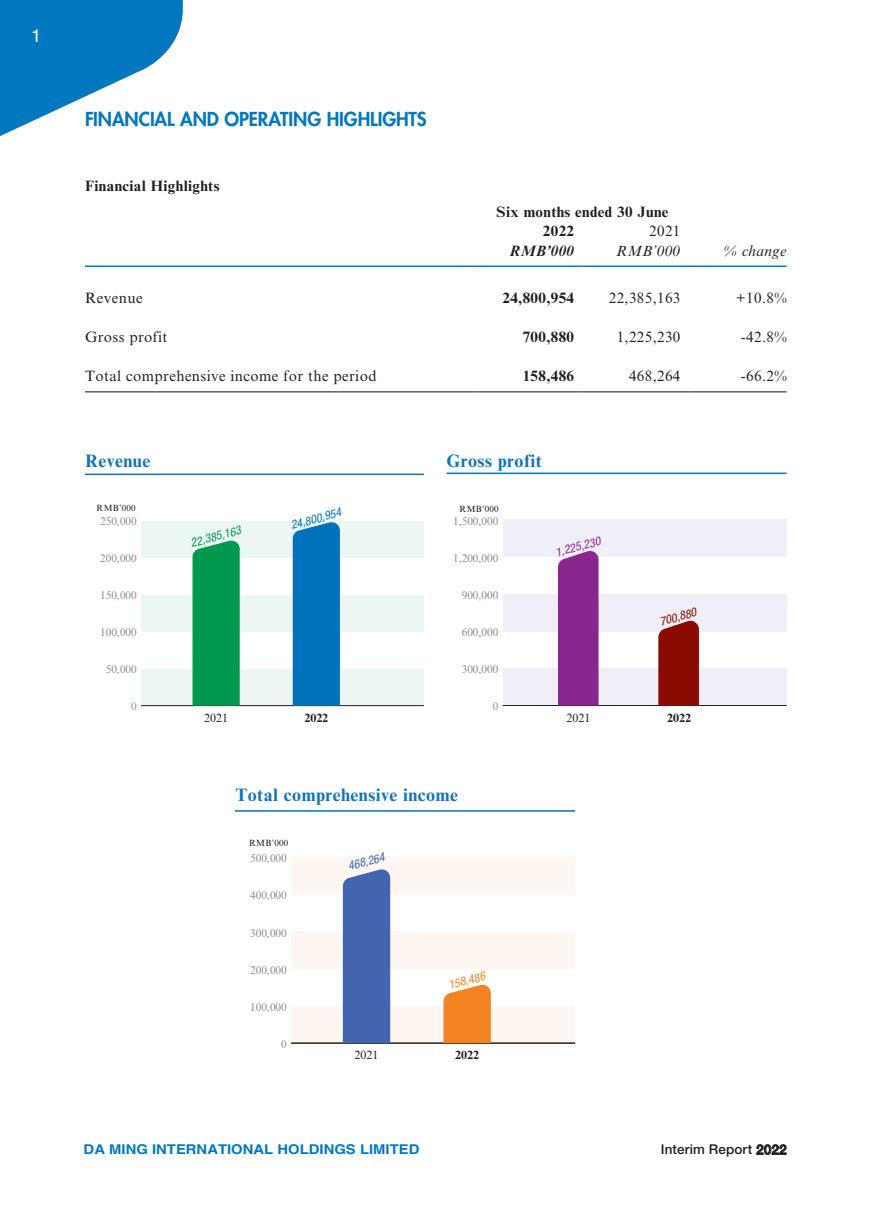
<style>
.page{position:relative;width:893px;height:1212px;background:#fff}
.page>*{position:absolute;margin:0;border:0;box-sizing:border-box;transform-origin:0 0}
.t1{font:800 18.75px "Futura Std";letter-spacing:-.005em;color:#0077bf}
.t2{font:700 18px "Times New Roman MT Std";letter-spacing:.025em;color:#1074bc}
.t3{font:18px "Helvetica LT Std";color:#fff}
._50_Table_txt{font:15px "Times New Roman MT Std";letter-spacing:.025em;color:#231f20}
._50_Table_txt-2{font:700 15px "Times New Roman MT Std";letter-spacing:.025em;color:#231f20}
._02_H2{font:700 15px "Times New Roman MT Std";letter-spacing:.025em;color:#231f20}
._50_Table_txt-3{font:italic 15px "Times New Roman MT Std";letter-spacing:.025em;color:#231f20}
._50_Table_txt-4{font:italic 700 15px "Times New Roman MT Std";letter-spacing:.025em;color:#231f20}
.t4{font:700 13.5px "Helvetica LT Std";color:#0077bf;scale:1.1 1}
.t5{font:500 13.5px "Helvetica Neue LT Std";letter-spacing:.01em;color:#231f20}
.t6{font:12px "Times New Roman MT Std";color:#231f20}
.t7{font:700 12px "Times New Roman MT Std";color:#231f20}
.t8{font:italic condensed 12px "Helvetica Neue LT Std";color:#0072bc}
.t9{font:italic condensed 12px "Helvetica Neue LT Std";color:#00994e}
.t10{font:italic condensed 12px "Helvetica Neue LT Std";color:#8a278f}
.t11{font:italic condensed 12px "Helvetica Neue LT Std";color:#8b0a02}
.t12{font:italic condensed 12px "Helvetica Neue LT Std";color:#f58220}
.t13{font:italic condensed 12px "Helvetica Neue LT Std";color:#4364af}
.t14{font:11.25px "Times New Roman MT Std";color:#8a8c8f}
.t15{font:9px "Times New Roman MT Std";letter-spacing:.025em;color:#231f20}
</style>
<div class="page">
<svg style="left:0;top:0;width:183px;height:136px;fill:#0077bf"></svg>
<svg style="left:757px;top:1145px;width:29px;height:9px"></svg>
<div style="left:503px;top:668px;width:284px;height:37px;background:#f0eef6"></div>
<div style="left:503px;top:594px;width:284px;height:37px;background:#f0eef6"></div>
<div style="left:503px;top:520px;width:284px;height:37px;background:#f0eef6"></div>
<hr style="left:503px;top:705px;width:284px;height:1px;background:#231f20">
<hr style="left:446px;top:472px;width:341px;height:2px;background:#1074bc">
<div style="left:558px;top:551px;width:40px;height:154px;background:#8a278f"></div>
<svg style="left:658px;top:620px;width:41px;height:85px;background:#921a13"></svg>
<div style="left:291px;top:1006px;width:284px;height:37px;background:#fef7f1"></div>
<div style="left:291px;top:932px;width:284px;height:37px;background:#fef7f1"></div>
<div style="left:291px;top:857px;width:284px;height:37px;background:#fef7f1"></div>
<hr style="left:235px;top:810px;width:340px;height:2px;background:#1074bc">
<hr style="left:291px;top:1043px;width:284px;height:1px;background:#231f20">
<svg style="left:443px;top:984px;width:48px;height:59px;background:#f58e36"></svg>
<div style="left:343px;top:869px;width:47px;height:174px;background:#4364af"></div>
<hr style="left:85px;top:265px;width:391px;height:2px;background:#0077bf">
<hr style="left:476px;top:265px;width:107px;height:2px;background:#0077bf">
<hr style="left:583px;top:265px;width:106px;height:2px;background:#0077bf">
<hr style="left:689px;top:265px;width:98px;height:2px;background:#0077bf">
<hr style="left:85px;top:391px;width:391px;height:1px;background:#636366">
<hr style="left:476px;top:391px;width:107px;height:1px;background:#636366">
<hr style="left:583px;top:391px;width:106px;height:1px;background:#636366">
<hr style="left:689px;top:391px;width:98px;height:1px;background:#636366">
<div style="left:141px;top:669px;width:283px;height:37px;background:#ecf6f3"></div>
<div style="left:141px;top:595px;width:283px;height:37px;background:#ecf6f3"></div>
<div style="left:141px;top:521px;width:283px;height:37px;background:#ecf6f3"></div>
<hr style="left:85px;top:473px;width:339px;height:2px;background:#1074bc">
<hr style="left:141px;top:705px;width:283px;height:1px;background:#231f20">
<div style="left:293px;top:522px;width:47px;height:184px;background:#0072bc"></div>
<div style="left:193px;top:540px;width:47px;height:166px;background:#00994e"></div>
<h2 class="t3" style="left:31px;top:25px;width:12px">1</h2>
<h1 class="t1" style="left:85px;top:107px;width:343px">FINANCIAL AND OPERATING HIGHLIGHTS</h1>
<p class="_02_H2" style="left:85px;top:177px;width:136px">Financial Highlights</p>
<p class="_50_Table_txt-2" style="left:497px;top:203px;width:173px">Six months ended 30 June</p>
<p class="_50_Table_txt-2" style="left:543px;top:222px;width:33px">2022</p>
<p class="_50_Table_txt" style="left:649px;top:223px;width:33px">2021</p>
<p class="_50_Table_txt-4" style="left:510px;top:242px;width:66px">RMB’000</p>
<p class="_50_Table_txt-3" style="left:616px;top:242px;width:66px">RMB’000</p>
<p class="_50_Table_txt-3" style="left:724px;top:242px;width:64px">% change</p>
<p class="_50_Table_txt" style="left:85px;top:290px;width:59px">Revenue</p>
<p class="_50_Table_txt-2" style="left:503px;top:289px;width:73px">24,800,954</p>
<p class="_50_Table_txt" style="left:609px;top:290px;width:73px">22,385,163</p>
<p class="_50_Table_txt" style="left:736px;top:290px;width:52px">+10.8%</p>
<p class="_50_Table_txt" style="left:85px;top:329px;width:84px">Gross profit</p>
<p class="_50_Table_txt-2" style="left:523px;top:328px;width:53px">700,880</p>
<p class="_50_Table_txt" style="left:617px;top:329px;width:65px">1,225,230</p>
<p class="_50_Table_txt" style="left:741px;top:329px;width:47px">-42.8%</p>
<p class="_50_Table_txt" style="left:85px;top:368px;width:293px">Total comprehensive income for the period</p>
<p class="_50_Table_txt-2" style="left:523px;top:367px;width:53px">158,486</p>
<p class="_50_Table_txt" style="left:629px;top:368px;width:53px">468,264</p>
<p class="_50_Table_txt" style="left:741px;top:368px;width:47px">-66.2%</p>
<p class="t2" style="left:85px;top:450px;width:67px">Revenue</p>
<p class="t15" style="left:96px;top:503px;width:41px">RMB’000</p>
<p class="t14" style="left:100px;top:515px;width:38px">250,000</p>
<p class="t14" style="left:100px;top:552px;width:38px">200,000</p>
<p class="t9" style="left:189px;top:536px;width:53px;rotate:-15deg">22,385,163</p>
<p class="t8" style="left:289px;top:518px;width:53px;rotate:-15deg">24,800,954</p>
<p class="t2" style="left:446px;top:450px;width:97px">Gross profit</p>
<p class="t15" style="left:460px;top:503px;width:41px">RMB’000</p>
<p class="t14" style="left:453px;top:514px;width:47px">1,500,000</p>
<p class="t14" style="left:453px;top:551px;width:47px">1,200,000</p>
<p class="t10" style="left:554px;top:546px;width:48px;rotate:-15deg">1,225,230</p>
<p class="t14" style="left:100px;top:589px;width:38px">150,000</p>
<p class="t14" style="left:462px;top:589px;width:38px">900,000</p>
<p class="t11" style="left:658px;top:615px;width:39px;rotate:-15deg">700,880</p>
<p class="t14" style="left:100px;top:626px;width:38px">100,000</p>
<p class="t14" style="left:462px;top:626px;width:38px">600,000</p>
<p class="t14" style="left:106px;top:663px;width:33px">50,000</p>
<p class="t14" style="left:462px;top:663px;width:38px">300,000</p>
<p class="t14" style="left:131px;top:700px;width:7px">0</p>
<p class="t14" style="left:493px;top:700px;width:7px">0</p>
<p class="t6" style="left:204px;top:711px;width:25px">2021</p>
<p class="t7" style="left:304px;top:710px;width:25px">2022</p>
<p class="t6" style="left:567px;top:711px;width:25px">2021</p>
<p class="t7" style="left:667px;top:710px;width:25px">2022</p>
<p class="t2" style="left:235px;top:783px;width:224px">Total comprehensive income</p>
<p class="t15" style="left:249px;top:838px;width:41px">RMB’000</p>
<p class="t14" style="left:250px;top:852px;width:38px">500,000</p>
<p class="t13" style="left:346px;top:860px;width:39px;rotate:-15deg">468,264</p>
<p class="t14" style="left:250px;top:889px;width:38px">400,000</p>
<p class="t14" style="left:250px;top:926px;width:38px">300,000</p>
<p class="t14" style="left:250px;top:963px;width:38px">200,000</p>
<p class="t12" style="left:447px;top:978px;width:39px;rotate:-15deg">158,486</p>
<p class="t14" style="left:250px;top:1000px;width:38px">100,000</p>
<p class="t14" style="left:281px;top:1037px;width:7px">0</p>
<p class="t6" style="left:354px;top:1048px;width:25px">2021</p>
<p class="t7" style="left:455px;top:1048px;width:25px">2022</p>
<p class="t4" style="left:84px;top:1141px;width:307px">DA MING INTERNATIONAL HOLDINGS LIMITED</p>
<p class="t5" style="left:661px;top:1141px;width:127px">Interim Report 2022</p>
</div>
